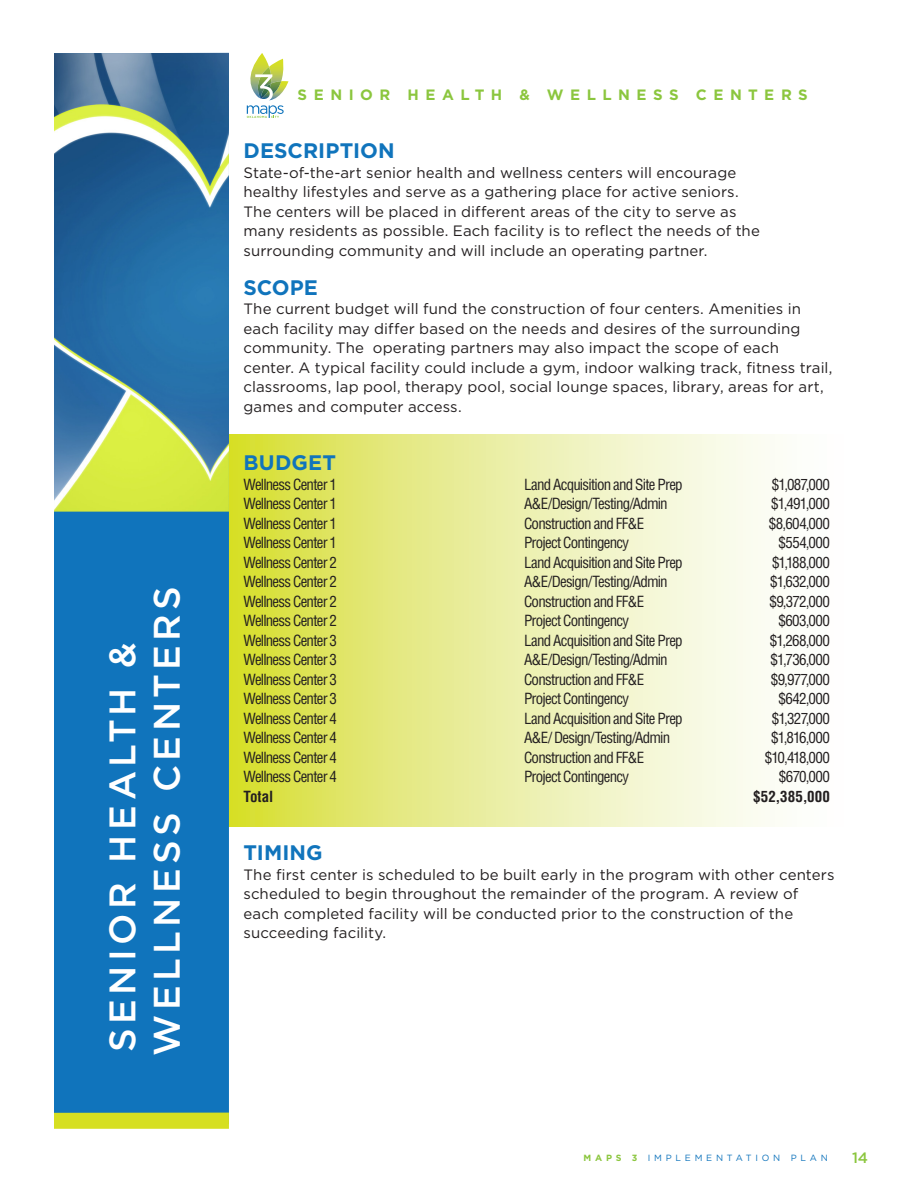
<style>
.page{position:relative;width:918px;height:1188px;background:#fff}
.page>*{position:absolute;margin:0;border:0;box-sizing:border-box;transform-origin:0 0}
.pull_quotes-green{font:500 36.9px "Gotham";letter-spacing:.115em;color:#fff}
.COPY_BLOCK_Goad{font:700 21px "Gotham";letter-spacing:.005em;color:#1074bc}
.copy{font:700 21px "Gotham";letter-spacing:.005em;color:#1074bc}
.COPY_BLOCK_Goad-2{font:15px/19.5px "Gotham";letter-spacing:.005em;color:#231f20}
.copy-2{font:condensed 15px "Helvetica";letter-spacing:-.05em;color:#231f20}
.copy-3{font:700 15px "Gotham";letter-spacing:.43em;color:#8bc63e}
.COPY_BLOCK_Goad-3{font:700 condensed 15px "Helvetica";letter-spacing:.005em;color:#231f20}
.t1{font:500 15px "Gotham";color:#8bc63e}
.t2{font:9px "Gotham";letter-spacing:.42em;color:#1074bc}
.s1{font-weight:700;color:#8bc63e}
</style>
<div class="page">
<svg style="left:229px;top:435px;width:546px;height:391px;background:#eaee9f"></svg>
<svg style="left:246px;top:53px;width:42px;height:65px"></svg>
<div style="left:54px;top:53px;width:175px;height:1071px;background:#1074bc"></div>
<img style="left:54px;top:53px;width:175px;height:459px">
<div style="left:54px;top:1113px;width:175px;height:16px;background:#d6df21"></div>
<p class="pull_quotes-green" style="left:101px;top:1052px;width:412px;rotate:-90deg">SENIOR HEALTH &amp;</p>
<p class="pull_quotes-green" style="left:146px;top:1056px;width:471px;rotate:-90deg">WELLNESS CENTERS</p>
<p class="copy-3" style="left:298px;top:86px;width:512px">SENIOR HEALTH &amp; WELLNESS CENTERS</p>
<p class="copy" style="left:244px;top:139px;width:153px">DESCRIPTION</p>
<p class="COPY_BLOCK_Goad-2" style="left:244px;top:163px;width:518px">State-of-the-art senior health and wellness centers will encourage healthy lifestyles and serve as a gathering place for active seniors.<br>The centers will be placed in different areas of the city to serve as many residents as possible. Each facility is to reflect the needs of the surrounding community and will include an operating partner.</p>
<p class="COPY_BLOCK_Goad" style="left:244px;top:275px;width:76px">SCOPE</p>
<p class="COPY_BLOCK_Goad-2" style="left:244px;top:299px;width:590px">The current budget will fund the construction of four centers. Amenities in each facility may differ based on the needs and desires of the surrounding community. The operating partners may also impact the scope of each center. A typical facility could include a gym, indoor walking track, fitness trail, classrooms, lap pool, therapy pool, social lounge spaces, library, areas for art, games and computer access.</p>
<p class="COPY_BLOCK_Goad" style="left:244px;top:451px;width:94px">BUDGET</p>
<p class="copy-2" style="left:244px;top:475px;width:95px">Wellness Center 1</p>
<p class="copy-2" style="left:524px;top:475px;width:160px">Land Acquisition and Site Prep</p>
<p class="copy-2" style="left:772px;top:475px;width:60px">$1,087,000</p>
<p class="copy-2" style="left:244px;top:495px;width:95px">Wellness Center 1</p>
<p class="copy-2" style="left:524px;top:495px;width:145px">A&amp;E/Design/Testing/Admin</p>
<p class="copy-2" style="left:771px;top:495px;width:60px">$1,491,000</p>
<p class="copy-2" style="left:244px;top:514px;width:95px">Wellness Center 1</p>
<p class="copy-2" style="left:524px;top:514px;width:122px">Construction and FF&amp;E</p>
<p class="copy-2" style="left:769px;top:514px;width:63px">$8,604,000</p>
<p class="copy-2" style="left:244px;top:534px;width:95px">Wellness Center 1</p>
<p class="copy-2" style="left:524px;top:534px;width:107px">Project Contingency</p>
<p class="copy-2" style="left:778px;top:534px;width:53px">$554,000</p>
<p class="copy-2" style="left:244px;top:553px;width:95px">Wellness Center 2</p>
<p class="copy-2" style="left:524px;top:553px;width:160px">Land Acquisition and Site Prep</p>
<p class="copy-2" style="left:772px;top:553px;width:60px">$1,188,000</p>
<p class="copy-2" style="left:244px;top:573px;width:95px">Wellness Center 2</p>
<p class="copy-2" style="left:524px;top:573px;width:145px">A&amp;E/Design/Testing/Admin</p>
<p class="copy-2" style="left:770px;top:573px;width:61px">$1,632,000</p>
<p class="copy-2" style="left:244px;top:592px;width:95px">Wellness Center 2</p>
<p class="copy-2" style="left:524px;top:592px;width:122px">Construction and FF&amp;E</p>
<p class="copy-2" style="left:770px;top:592px;width:62px">$9,372,000</p>
<p class="copy-2" style="left:244px;top:612px;width:95px">Wellness Center 2</p>
<p class="copy-2" style="left:524px;top:612px;width:107px">Project Contingency</p>
<p class="copy-2" style="left:778px;top:612px;width:53px">$603,000</p>
<p class="copy-2" style="left:244px;top:631px;width:95px">Wellness Center 3</p>
<p class="copy-2" style="left:524px;top:631px;width:160px">Land Acquisition and Site Prep</p>
<p class="copy-2" style="left:770px;top:631px;width:62px">$1,268,000</p>
<p class="copy-2" style="left:244px;top:651px;width:95px">Wellness Center 3</p>
<p class="copy-2" style="left:524px;top:651px;width:145px">A&amp;E/Design/Testing/Admin</p>
<p class="copy-2" style="left:771px;top:651px;width:61px">$1,736,000</p>
<p class="copy-2" style="left:244px;top:670px;width:95px">Wellness Center 3</p>
<p class="copy-2" style="left:524px;top:670px;width:122px">Construction and FF&amp;E</p>
<p class="copy-2" style="left:771px;top:670px;width:61px">$9,977,000</p>
<p class="copy-2" style="left:244px;top:690px;width:95px">Wellness Center 3</p>
<p class="copy-2" style="left:524px;top:690px;width:107px">Project Contingency</p>
<p class="copy-2" style="left:778px;top:690px;width:53px">$642,000</p>
<p class="copy-2" style="left:244px;top:709px;width:95px">Wellness Center 4</p>
<p class="copy-2" style="left:524px;top:709px;width:160px">Land Acquisition and Site Prep</p>
<p class="copy-2" style="left:772px;top:709px;width:60px">$1,327,000</p>
<p class="copy-2" style="left:244px;top:729px;width:95px">Wellness Center 4</p>
<p class="copy-2" style="left:524px;top:729px;width:148px">A&amp;E/ Design/Testing/Admin</p>
<p class="copy-2" style="left:771px;top:729px;width:60px">$1,816,000</p>
<p class="copy-2" style="left:244px;top:748px;width:95px">Wellness Center 4</p>
<p class="copy-2" style="left:524px;top:748px;width:122px">Construction and FF&amp;E</p>
<p class="copy-2" style="left:765px;top:748px;width:67px">$10,418,000</p>
<p class="copy-2" style="left:244px;top:768px;width:95px">Wellness Center 4</p>
<p class="copy-2" style="left:524px;top:768px;width:107px">Project Contingency</p>
<p class="copy-2" style="left:779px;top:768px;width:53px">$670,000</p>
<p class="COPY_BLOCK_Goad-3" style="left:244px;top:787px;width:31px">Total</p>
<p class="COPY_BLOCK_Goad-3" style="left:753px;top:787px;width:78px">$52,385,000</p>
<p class="COPY_BLOCK_Goad" style="left:244px;top:841px;width:81px">TIMING</p>
<p class="COPY_BLOCK_Goad-2" style="left:244px;top:865px;width:592px">The first center is scheduled to be built early in the program with other centers scheduled to begin throughout the remainder of the program. A review of each completed facility will be conducted prior to the construction of the succeeding facility.</p>
<p class="t2" style="left:584px;top:1153px;width:246px"><span class="s1">MAPS 3</span> IMPLEMENTATION PLAN</p>
<p class="t1" style="left:852px;top:1149px;width:18px">14</p>
</div>
